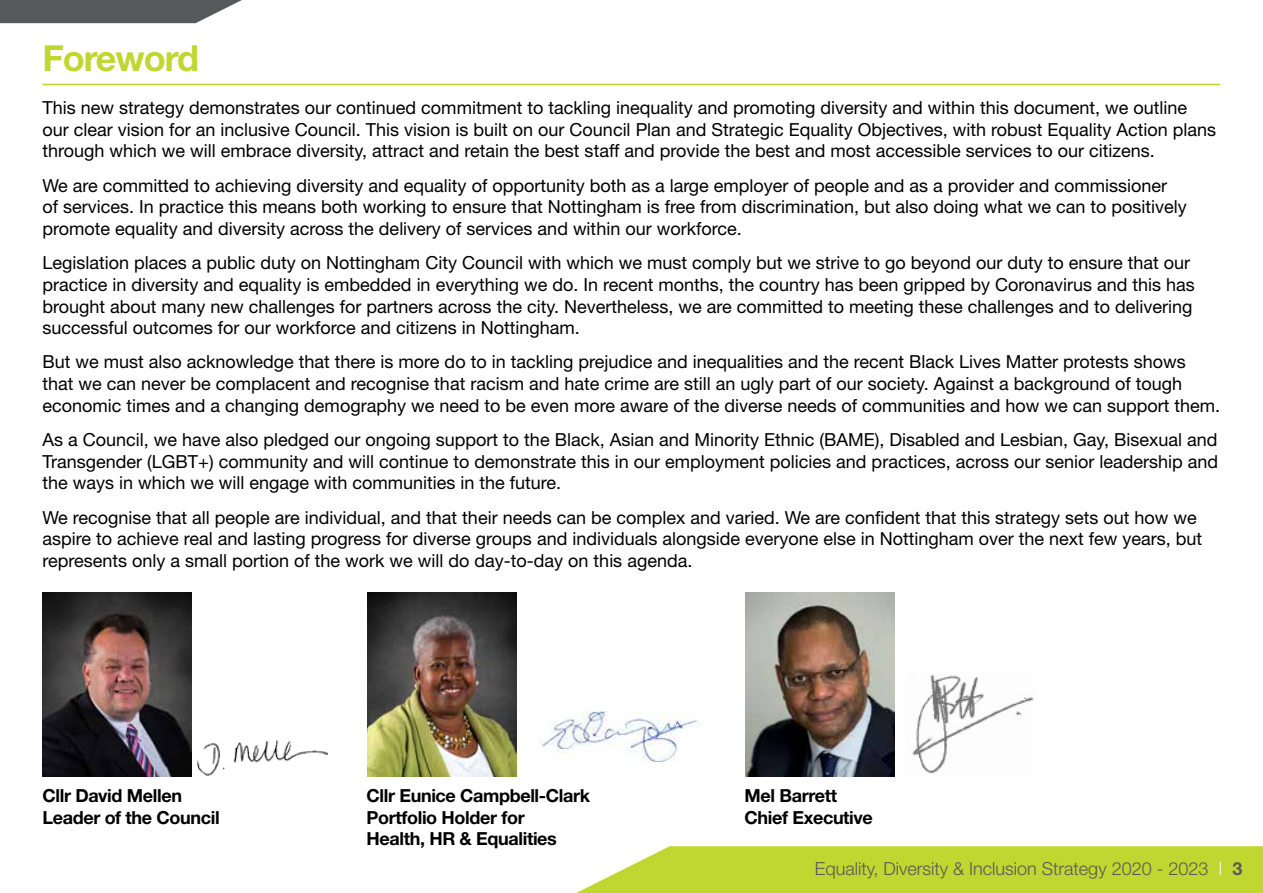
<style>
.page{position:relative;width:1263px;height:893px;background:#fff}
.page>*{position:absolute;margin:0;border:0;box-sizing:border-box;transform-origin:0 0}
.t1{font:700 36px "Helvetica Neue";letter-spacing:-.03em;color:#bfd730}
.t2{font:18px/21.6px "Helvetica Neue";color:#000}
.t3{font:700 18px "Helvetica Neue";letter-spacing:-.02em;color:#000}
.t4{font:300 18px "Helvetica Neue";color:#58595b}
.s1{color:#fff}
.s2{font-weight:700}
</style>
<div class="page">
<svg style="left:576px;top:846px;width:687px;height:47px;background:#c3d93f"></svg>
<svg style="left:0;top:0;width:242px;height:23px;background:#67686a"></svg>
<hr style="left:43px;top:84px;width:1177px;height:1px;background:#bfd730">
<img style="left:43px;top:592px;width:148px;height:185px">
<img style="left:368px;top:592px;width:149px;height:185px">
<img style="left:745px;top:592px;width:149px;height:185px">
<img style="left:912px;top:674px;width:122px;height:99px">
<img style="left:198px;top:740px;width:130px;height:36px">
<img style="left:539px;top:712px;width:159px;height:50px">
<h1 class="t1" style="left:43px;top:36px;width:158px">Foreword</h1>
<p class="t2" style="left:43px;top:97px;width:1175px">This new strategy demonstrates our continued commitment to tackling inequality and promoting diversity and within this document, we outline our clear vision for an inclusive Council. This vision is built on our Council Plan and Strategic Equality Objectives, with robust Equality Action plans through which we will embrace diversity, attract and retain the best staff and provide the best and most accessible services to our citizens.</p>
<p class="t2" style="left:43px;top:174px;width:1146px">We are committed to achieving diversity and equality of opportunity both as a large employer of people and as a provider and commissioner of services. In practice this means both working to ensure that Nottingham is free from discrimination, but also doing what we can to positively promote equality and diversity across the delivery of services and within our workforce.</p>
<p class="t2" style="left:43px;top:252px;width:1154px">Legislation places a public duty on Nottingham City Council with which we must comply but we strive to go beyond our duty to ensure that our practice in diversity and equality is embedded in everything we do. In recent months, the country has been gripped by Coronavirus and this has brought about many new challenges for partners across the city. Nevertheless, we are committed to meeting these challenges and to delivering successful outcomes for our workforce and citizens in Nottingham.</p>
<p class="t2" style="left:43px;top:351px;width:1179px">But we must also acknowledge that there is more do to in tackling prejudice and inequalities and the recent Black Lives Matter protests shows that we can never be complacent and recognise that racism and hate crime are still an ugly part of our society. Against a background of tough economic times and a changing demography we need to be even more aware of the diverse needs of communities and how we can support them.</p>
<p class="t2" style="left:43px;top:429px;width:1177px;text-align:justify">As a Council, we have also pledged our ongoing support to the Black, Asian and Minority Ethnic (BAME), Disabled and Lesbian, Gay, Bisexual and Transgender (LGBT+) community and will continue to demonstrate this in our employment policies and practices, across our senior leadership and the ways in which we will engage with communities in the future.</p>
<p class="t2" style="left:43px;top:506px;width:1161px">We recognise that all people are individual, and that their needs can be complex and varied. We are confident that this strategy sets out how we aspire to achieve real and lasting progress for diverse groups and individuals alongside everyone else in Nottingham over the next few years, but represents only a small portion of the work we will do day-to-day on this agenda.</p>
<p class="t3" style="left:43px;top:784px;width:141px">Cllr David Mellen</p>
<p class="t3" style="left:367px;top:784px;width:225px">Cllr Eunice Campbell-Clark</p>
<p class="t3" style="left:745px;top:784px;width:94px">Mel Barrett</p>
<p class="t3" style="left:43px;top:806px;width:179px">Leader of the Council</p>
<p class="t3" style="left:367px;top:806px;width:160px">Portfolio Holder for</p>
<p class="t3" style="left:745px;top:806px;width:130px">Chief Executive</p>
<p class="t3" style="left:367px;top:828px;width:192px">Health, HR &amp; Equalities</p>
<p class="t4" style="left:815px;top:858px;width:429px">Equality, Diversity &amp; Inclusion Strategy 2020 - 2023 <span class="s1">|</span> <span class="s2">3</span></p>
</div>
